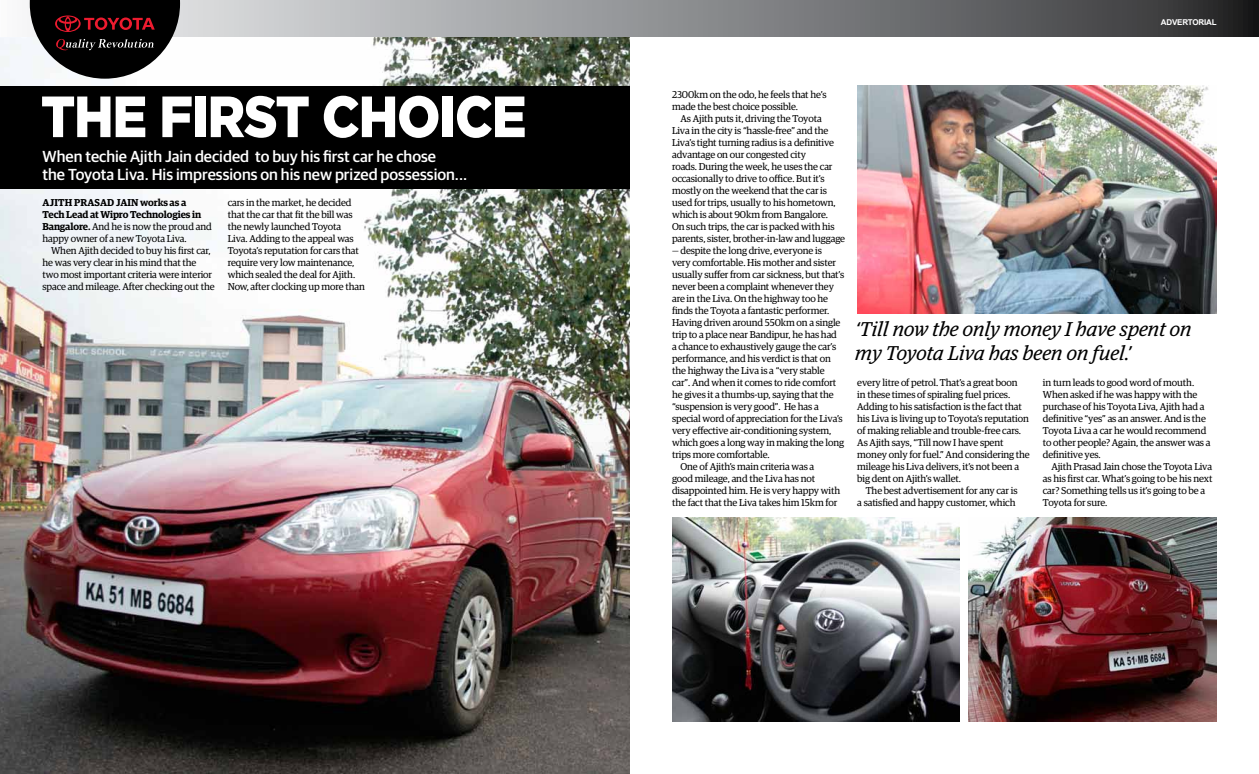
<style>
.page{position:relative;width:1259px;height:774px;background:#fff}
.page>*{position:absolute;margin:0;border:0;box-sizing:border-box;transform-origin:0 0}
.t1{font:900 58px "Gotham";letter-spacing:-.025em;color:#fff;scale:.9 1}
.t2{font:italic 20px/24px "Guardian Egyp";letter-spacing:.01em;color:#000}
.t3{font:500 16px/18px "Guardian Sans";color:#fff}
.t4{font:10px/12px "Guardian Egyp";letter-spacing:-.01em;color:#000}
.t5{font:600 10px/12px "Guardian Egyp";letter-spacing:-.01em;color:#000}
.t6{font:700 8px "Arial";letter-spacing:-.025em;color:#fff}
.s1{font-weight:400}
</style>
<div class="page">
<img style="left:0;top:36px;width:629px;height:738px">
<div style="left:0;top:86px;width:629px;height:103px;background:#000"></div>
<svg style="left:29px;top:0;width:1230px;height:36px;background:#868789"></svg>
<svg style="left:30px;top:0;width:150px;height:79px"></svg>
<img style="left:857px;top:86px;width:359px;height:228px">
<img style="left:968px;top:518px;width:248px;height:203px">
<img style="left:672px;top:518px;width:288px;height:204px">
<h1 class="t1" style="left:41px;top:77px;width:541px">THE FIRST CHOICE</h1>
<h3 class="t3" style="left:43px;top:146px;width:426px">When techie Ajith Jain decided to buy his first car he chose<br>the Toyota Liva. His impressions on his new prized possession...</h3>
<p class="t5" style="left:43px;top:195px;width:171px">Ajith Prasad Jain works as a<br>Tech Lead at Wipro Technologies in<br>Bangalore. <span class="s1">And he is now the proud and happy owner of a new Toyota Liva.</span></p>
<p class="t4" style="left:43px;top:244px;width:174px;text-indent:8px">When Ajith decided to buy his first car, he was very clear in his mind that the two most important criteria were interior space and mileage. After checking out the</p>
<p class="t4" style="left:228px;top:196px;width:139px">cars in the market, he decided that the car that fit the bill was the newly launched Toyota<br>Liva. Adding to the appeal was<br>Toyota’s reputation for cars that require very low maintenance, which sealed the deal for Ajith.<br>Now, after clocking up more than</p>
<p class="t6" style="left:1161px;top:17px;width:57px">ADVERTORIAL</p>
<p class="t4" style="left:672px;top:88px;width:156px">2300km on the odo, he feels that he’s made the best choice possible.</p>
<p class="t4" style="left:672px;top:112px;width:175px;text-indent:8px">As Ajith puts it, driving the Toyota<br>Liva in the city is “hassle-free” and the Liva’s tight turning radius is a definitive advantage on our congested city<br>roads. During the week, he uses the car occasionally to drive to office. But it’s mostly on the weekend that the car is used for trips, usually to his hometown, which is about 90km from Bangalore.<br>On such trips, the car is packed with his parents, sister, brother-in-law and luggage</p>
<p class="t4" style="left:672px;top:244px;width:151px">— despite the long drive, everyone is</p>
<p class="t4" style="left:672px;top:256px;width:165px">very comfortable. His mother and sister</p>
<p class="t4" style="left:672px;top:268px;width:174px">usually suffer from car sickness, but that’s</p>
<p class="t4" style="left:672px;top:280px;width:163px">never been a complaint whenever they</p>
<p class="t4" style="left:672px;top:292px;width:158px">are in the Liva. On the highway too he</p>
<p class="t4" style="left:672px;top:304px;width:159px">finds the Toyota a fantastic performer.</p>
<p class="t4" style="left:672px;top:316px;width:170px">Having driven around 550km on a single</p>
<p class="t4" style="left:672px;top:328px;width:166px">trip to a place near Bandipur, he has had</p>
<p class="t4" style="left:672px;top:340px;width:166px">a chance to exhaustively gauge the car’s</p>
<p class="t4" style="left:672px;top:352px;width:160px">performance, and his verdict is that on</p>
<p class="t4" style="left:672px;top:364px;width:154px">the highway the Liva is a “very stable</p>
<p class="t4" style="left:672px;top:376px;width:166px">car”. And when it comes to ride comfort</p>
<p class="t4" style="left:672px;top:388px;width:163px">he gives it a thumbs-up, saying that the</p>
<p class="t4" style="left:672px;top:400px;width:148px">“suspension is very good”. He has a</p>
<p class="t4" style="left:672px;top:412px;width:172px">special word of appreciation for the Liva’s</p>
<p class="t4" style="left:672px;top:424px;width:161px">very effective air-conditioning system,</p>
<p class="t4" style="left:672px;top:436px;width:173px">which goes a long way in making the long</p>
<p class="t4" style="left:672px;top:448px;width:99px">trips more comfortable.</p>
<p class="t4" style="left:680px;top:460px;width:135px">One of Ajith’s main criteria was a</p>
<p class="t4" style="left:672px;top:472px;width:145px">good mileage, and the Liva has not</p>
<p class="t4" style="left:672px;top:484px;width:170px">disappointed him. He is very happy with</p>
<p class="t4" style="left:672px;top:496px;width:167px">the fact that the Liva takes him 15km for</p>
<h2 class="t2" style="left:855px;top:316px;width:337px">‘Till now the only money I have spent on my Toyota Liva has been on fuel.’</h2>
<p class="t4" style="left:857px;top:376px;width:174px">every litre of petrol. That’s a great boon<br>in these times of spiraling fuel prices.<br>Adding to his satisfaction is the fact that his Liva is living up to Toyota’s reputation of making reliable and trouble-free cars.<br>As Ajith says, “Till now I have spent money only for fuel.” And considering the mileage his Liva delivers, it’s not been a big dent on Ajith’s wallet.</p>
<p class="t4" style="left:857px;top:484px;width:162px;text-align:right">The best advertisement for any car is<br>a satisfied and happy customer, which</p>
<p class="t4" style="left:1043px;top:376px;width:169px">in turn leads to good word of mouth.<br>When asked if he was happy with the purchase of his Toyota Liva, Ajith had a definitive “yes” as an answer. And is the Toyota Liva a car he would recommend to other people? Again, the answer was a definitive yes.</p>
<p class="t4" style="left:1043px;top:460px;width:171px;text-indent:8px">Ajith Prasad Jain chose the Toyota Liva as his first car. What’s going to be his next car? Something tells us it’s going to be a Toyota for sure.</p>
</div>
